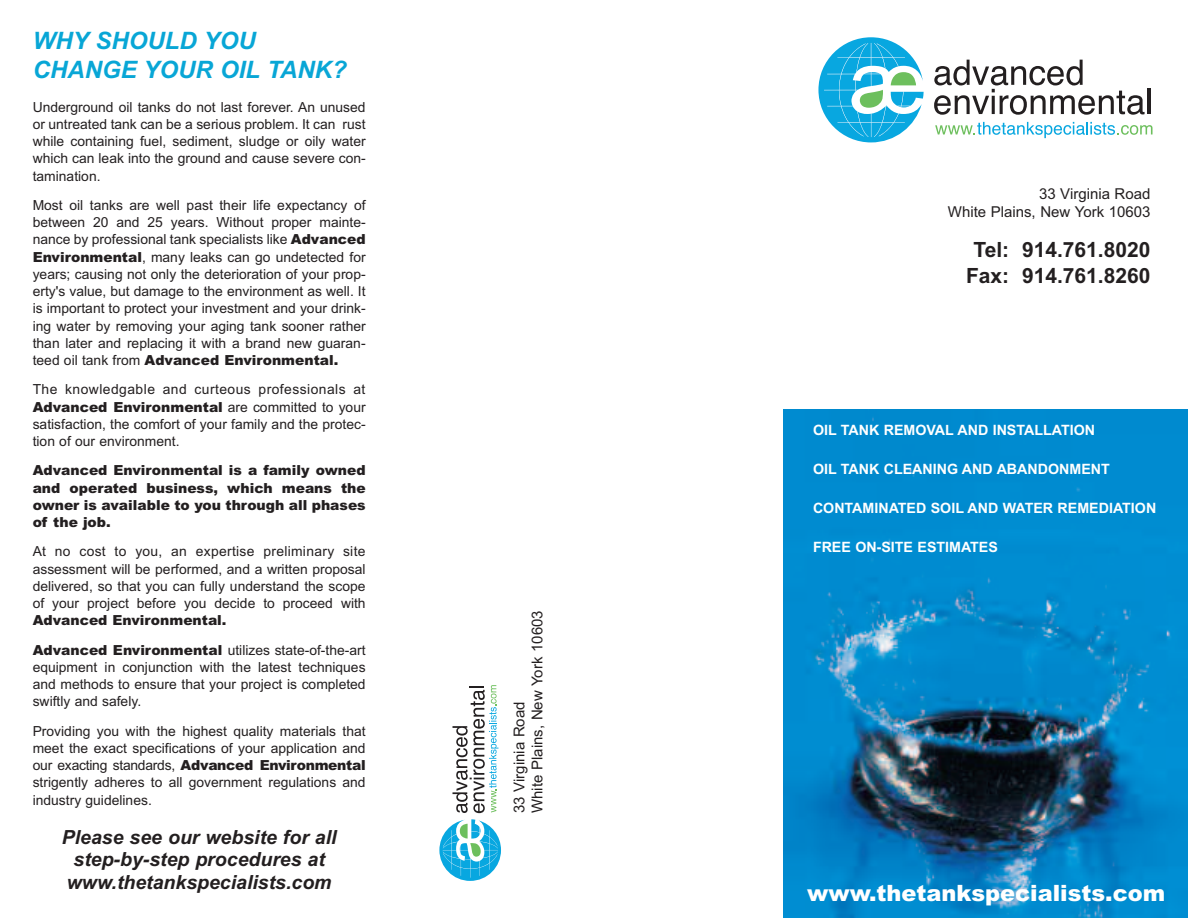
<style>
.page{position:relative;width:1188px;height:918px;background:#fff}
.page>*{position:absolute;margin:0;border:0;box-sizing:border-box;transform-origin:0 0}
.t1{font:italic 700 24px/28.8px "Arial";color:#08a6d6}
.t2{font:900 22.5px "Arial";color:#fff}
.t3{font:700 21px/25.2px "Arial";color:#231f20;text-align:center}
.t4{font:italic 700 19.5px/22.5px "Arial";color:#231f20;text-align:center}
.t5{font:15px/18px "Arial";color:#231f20;text-align:right}
.t6{font:700 14.25px "Arial";color:#fff}
.t7{font:13.8px/17.2px "Arial";color:#231f20;text-align:justify}
.t8{font:900 13.8px/17.2px "Arial";color:#231f20;text-align:justify}
.s1{font-weight:900}
.s2{font-weight:400}
</style>
<div class="page">
<svg style="left:934px;top:60px;width:211px;height:55px"></svg>
<hr style="left:1148px;top:89px;width:3px;height:25px;background:#231f20">
<svg style="left:818px;top:37px;width:106px;height:105px"></svg>
<svg style="left:935px;top:122px;width:218px;height:16px"></svg>
<svg style="left:439px;top:819px;width:62px;height:62px"></svg>
<svg style="left:453px;top:685px;width:46px;height:128px"></svg>
<img style="left:783px;top:410px;width:405px;height:508px">
<h1 class="t1" style="left:33px;top:26px;width:316px">WHY SHOULD YOU<br>CHANGE YOUR OIL TANK?</h1>
<p class="t7" style="left:33px;top:98px;width:335px">Underground oil tanks do not last forever. An unused or untreated tank can be a serious problem. It can rust while containing fuel, sediment, sludge or oily water which can leak into the ground and cause severe con&shy;tamination.</p>
<p class="t7" style="left:33px;top:196px;width:335px">Most oil tanks are well past their life expectancy of between 20 and 25 years. Without proper mainte&shy;nance by professional tank specialists like <span class="s1">Advanced Environmental</span>, many leaks can go undetected for years; causing not only the deterioration of your prop&shy;erty's value, but damage to the environment as well. It is important to protect your investment and your drink&shy;ing water by removing your aging tank sooner rather than later and replacing it with a brand new guaran&shy;teed oil tank from <span class="s1">Advanced Environmental.</span></p>
<p class="t7" style="left:33px;top:381px;width:334px">The knowledgable and curteous professionals at <span class="s1">Advanced Environmental</span> are committed to your satisfaction, the comfort of your family and the protec&shy;tion of our environment.</p>
<p class="t8" style="left:33px;top:462px;width:335px">Advanced Environmental is a family owned and operated business, which means the owner is available to you through all phases of the job.</p>
<p class="t7" style="left:33px;top:543px;width:334px">At no cost to you, an expertise preliminary site assessment will be performed, and a written proposal delivered, so that you can fully understand the scope of your project before you decide to proceed with</p>
<p class="t8" style="left:33px;top:606px;width:334px;line-height:29.2px">Advanced Environmental.<br>Advanced Environmental <span class="s2">utilizes state-of-the-art</span></p>
<p class="t7" style="left:33px;top:658px;width:334px">equipment in conjunction with the latest techniques and methods to ensure that your project is completed swiftly and safely.</p>
<p class="t7" style="left:33px;top:722px;width:335px">Providing you with the highest quality materials that meet the exact specifications of your application and our exacting standards, <span class="s1">Advanced Environmental </span>strigently adheres to all government regulations and industry guidelines.</p>
<h3 class="t4" style="left:62px;top:826px;width:276px">Please see our website for all step-by-step procedures at www.thetankspecialists.com</h3>
<p class="t5" style="left:510px;top:813px;width:204px;text-align:left;rotate:-90deg">33 Virginia Road<br>White Plains, New York 10603</p>
<p class="t5" style="left:948px;top:185px;width:204px">33 Virginia Road<br>White Plains, New York 10603</p>
<h3 class="t3" style="left:966px;top:237px;width:186px">Tel: 914.761.8020<br>Fax: 914.761.8260</h3>
<p class="t6" style="left:813px;top:422px;width:284px">OIL TANK REMOVAL AND INSTALLATION</p>
<p class="t6" style="left:813px;top:461px;width:298px">OIL TANK CLEANING AND ABANDONMENT</p>
<p class="t6" style="left:813px;top:500px;width:345px">CONTAMINATED SOIL AND WATER REMEDIATION</p>
<p class="t6" style="left:813px;top:539px;width:187px">FREE ON-SITE ESTIMATES</p>
<h2 class="t2" style="left:807px;top:880px;width:360px">www.thetankspecialists.com</h2>
</div>
